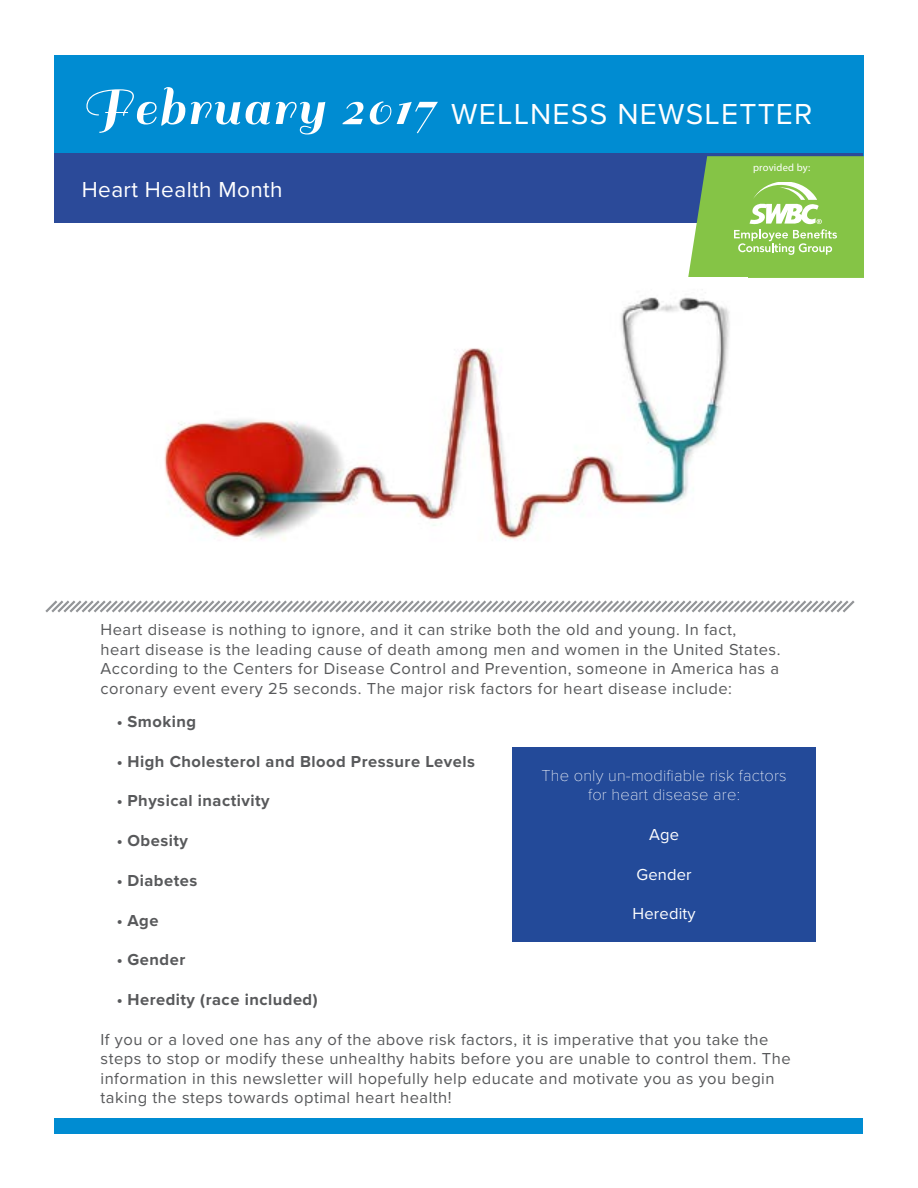
<style>
.page{position:relative;width:918px;height:1188px;background:#fff}
.page>*{position:absolute;margin:0;border:0;box-sizing:border-box;transform-origin:0 0}
.t1{font:30px "Proxima Nova";letter-spacing:.04em;color:#fff}
.t2{font:22.5px "Proxima Nova";letter-spacing:.02em;color:#fff}
.t3{font:16.5px/19.5px "Proxima Nova";letter-spacing:.03em;color:#58595b}
.t4{font:700 16.5px "Proxima Nova";letter-spacing:.03em;color:#58595b}
.t5{font:100 16.5px/19.5px "Proxima Nova T";letter-spacing:.01em;color:#fff;text-align:center}
.t6{font:16.5px "Proxima Nova";letter-spacing:.01em;color:#fff}
.t7{font:10.5px "Myriad Pro";letter-spacing:.02em;color:#fff}
.s1{font-family:"Sail";font-size:57px}
</style>
<div class="page">
<div style="left:55px;top:55px;width:809px;height:167px;background:#008cd2"></div>
<div style="left:55px;top:1118px;width:808px;height:16px;background:#008cd2"></div>
<div style="left:55px;top:153px;width:808px;height:69px;background:#2b4a99"></div>
<svg style="left:45px;top:600px;width:810px;height:13px"></svg>
<svg style="left:688px;top:156px;width:176px;height:122px"></svg>
<div style="left:512px;top:747px;width:304px;height:195px;background:#234a99"></div>
<img style="left:164px;top:297px;width:566px;height:243px">
<h1 class="t1" style="left:82px;top:96px;width:732px"><span class="s1">February 2017</span> WELLNESS NEWSLETTER</h1>
<h2 class="t2" style="left:82px;top:176px;width:202px">Heart Health Month</h2>
<p class="t7" style="left:753px;top:161px;width:59px">provided by:</p>
<p class="t3" style="left:100px;top:621px;width:682px">Heart disease is nothing to ignore, and it can strike both the old and young. In fact,<br>heart disease is the leading cause of death among men and women in the United States.<br>According to the Centers for Disease Control and Prevention, someone in America has a coronary event every 25 seconds. The major risk factors for heart disease include:</p>
<p class="t4" style="left:117px;top:712px;width:81px">• Smoking</p>
<p class="t4" style="left:117px;top:751px;width:360px">• High Cholesterol and Blood Pressure Levels</p>
<p class="t4" style="left:117px;top:791px;width:155px">• Physical inactivity</p>
<p class="t4" style="left:117px;top:831px;width:73px">• Obesity</p>
<p class="t4" style="left:117px;top:871px;width:82px">• Diabetes</p>
<p class="t4" style="left:117px;top:910px;width:43px">• Age</p>
<p class="t4" style="left:117px;top:950px;width:70px">• Gender</p>
<p class="t4" style="left:117px;top:990px;width:202px">• Heredity (race included)</p>
<p class="t3" style="left:101px;top:1030px;width:692px">If you or a loved one has any of the above risk factors, it is imperative that you take the steps to stop or modify these unhealthy habits before you are unable to control them. The information in this newsletter will hopefully help educate and motivate you as you begin taking the steps towards optimal heart health!</p>
<p class="t5" style="left:542px;top:766px;width:247px">The only un-modifiable risk factors for heart disease are:</p>
<p class="t6" style="left:649px;top:825px;width:31px">Age</p>
<p class="t6" style="left:637px;top:864px;width:57px">Gender</p>
<p class="t6" style="left:633px;top:904px;width:65px">Heredity</p>
</div>
